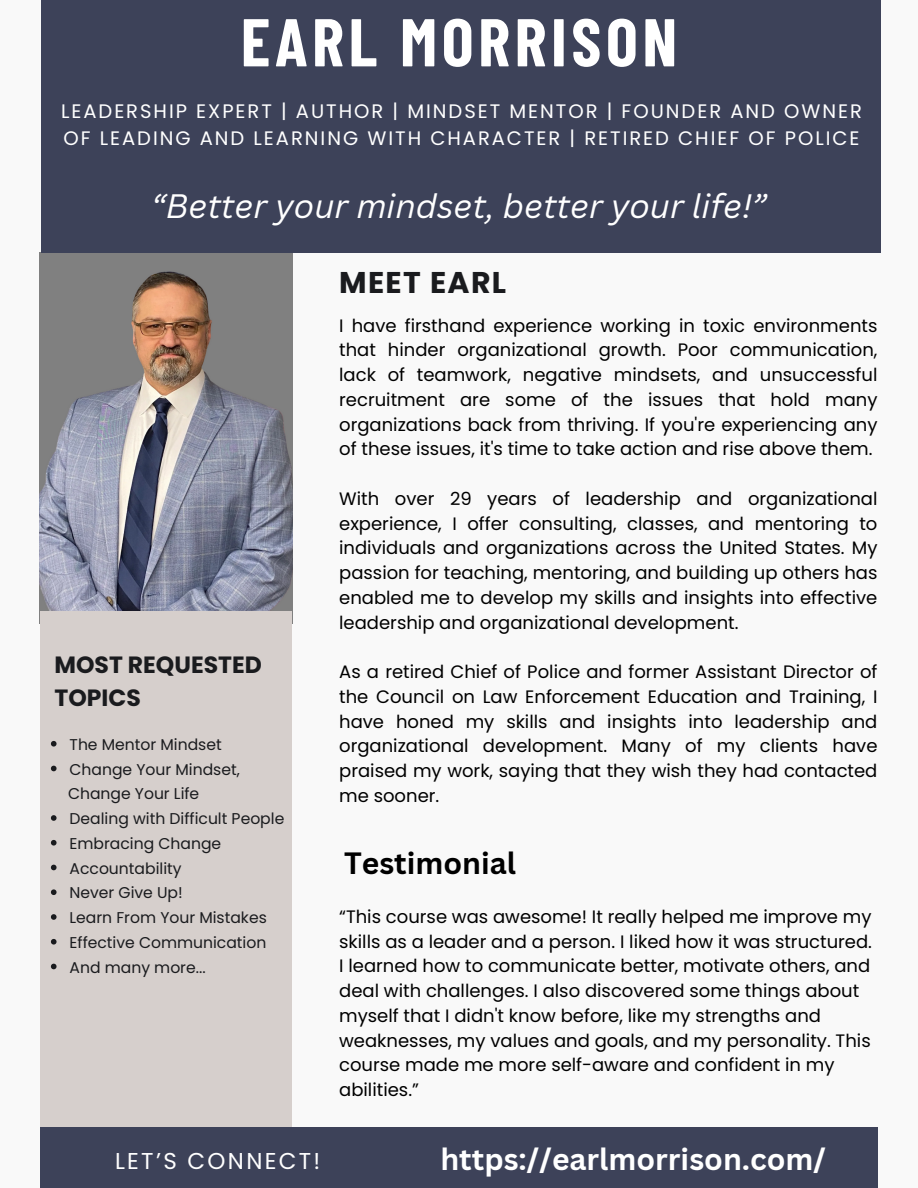
<style>
.page{position:relative;width:918px;height:1188px;background:#f9f9f9}
.page>*{position:absolute;margin:0;border:0;box-sizing:border-box;transform-origin:0 0}
.t1{font:700 67.5px "Barlow Condensed";letter-spacing:.07em;color:#fff}
.t2{font:italic 33px "Canva Sans";color:#fff}
.t3{font:700 30px "Canva Sans";color:#fff}
.t4{font:700 30px "Canva Sans";color:#000}
.t5{font:700 30px "Poppins";letter-spacing:.045em;color:#1a1b1e}
.t6{font:700 23.55px/32.8px "Poppins";color:#1a1b1e}
.t7{font:22.95px "Poppins";letter-spacing:.1em;color:#fff}
.t8{font:19.5px/27px "Poppins";letter-spacing:.1em;color:#fff}
.t9{font:18px/24.8px "Poppins";color:#000;text-align:justify}
.t10{font:15.6px "Poppins";color:#1a1b1e}
</style>
<div class="page">
<img style="left:39px;top:252px;width:253px;height:372px">
<div style="left:40px;top:611px;width:252px;height:516px;background:#d6cfcc"></div>
<div style="left:40px;top:1127px;width:838px;height:61px;background:#3d4259"></div>
<div style="left:41px;top:0;width:839px;height:252px;background:#3d4259"></div>
<svg style="left:51px;top:741px;width:6px;height:6px"></svg>
<svg style="left:51px;top:766px;width:6px;height:5px"></svg>
<svg style="left:51px;top:815px;width:6px;height:6px"></svg>
<svg style="left:51px;top:840px;width:6px;height:6px"></svg>
<svg style="left:51px;top:865px;width:6px;height:5px"></svg>
<svg style="left:51px;top:889px;width:6px;height:6px"></svg>
<svg style="left:51px;top:914px;width:6px;height:6px"></svg>
<svg style="left:51px;top:939px;width:6px;height:6px"></svg>
<svg style="left:51px;top:964px;width:6px;height:5px"></svg>
<p class="t1" style="left:241px;top:-1px;width:438px">EARL MORRISON</p>
<h5 class="t8" style="left:61px;top:98px;width:802px">LEADERSHIP EXPERT | AUTHOR | MINDSET MENTOR | FOUNDER AND OWNER<br>OF LEADING AND LEARNING WITH CHARACTER | RETIRED CHIEF OF POLICE</h5>
<h3 class="t2" style="left:151px;top:182px;width:617px">“Better your mindset, better your life!”</h3>
<p class="t6" style="left:55px;top:648px;width:209px">MOST REQUESTED<br>TOPICS</p>
<p class="t10" style="left:70px;top:734px;width:154px">The Mentor Mindset</p>
<p class="t10" style="left:70px;top:758px;width:172px">Change Your Mindset,</p>
<p class="t10" style="left:68px;top:783px;width:133px">Change Your Life</p>
<p class="t10" style="left:70px;top:808px;width:216px">Dealing with Difficult People</p>
<p class="t10" style="left:70px;top:833px;width:153px">Embracing Change</p>
<p class="t10" style="left:70px;top:857px;width:114px">Accountability</p>
<h2 class="t10" style="left:70px;top:882px;width:115px">Never Give Up!</h2>
<p class="t10" style="left:70px;top:907px;width:199px">Learn From Your Mistakes</p>
<p class="t10" style="left:70px;top:932px;width:198px">Effective Communication</p>
<p class="t10" style="left:70px;top:956px;width:138px">And many more...</p>
<p class="t7" style="left:115px;top:1145px;width:207px">LET’S CONNECT!</p>
<p class="t5" style="left:339px;top:262px;width:169px">MEET EARL</p>
<h1 class="t9" style="left:339px;top:313px;width:540px">I have firsthand experience working in toxic environments that hinder organizational growth. Poor communication, lack of teamwork, negative mindsets, and unsuccessful recruitment are some of the issues that hold many organizations back from thriving. If you're experiencing any of these issues, it's time to take action and rise above them.</h1>
<p class="t9" style="left:339px;top:486px;width:540px">With over 29 years of leadership and organizational experience, I offer consulting, classes, and mentoring to individuals and organizations across the United States. My passion for teaching, mentoring, and building up others has enabled me to develop my skills and insights into effective leadership and organizational development.</p>
<h4 class="t9" style="left:339px;top:659px;width:540px">As a retired Chief of Police and former Assistant Director of the Council on Law Enforcement Education and Training, I have honed my skills and insights into leadership and organizational development. Many of my clients have praised my work, saying that they wish they had contacted me sooner.</h4>
<h6 class="t4" style="left:344px;top:842px;width:174px">Testimonial</h6>
<p class="t9" style="left:339px;top:904px;width:534px;text-align:left">“This course was awesome! It really helped me improve my skills as a leader and a person. I liked how it was structured.<br>I learned how to communicate better, motivate others, and deal with challenges. I also discovered some things about myself that I didn't know before, like my strengths and weaknesses, my values and goals, and my personality. This course made me more self-aware and confident in my abilities.”</p>
<h3 class="t3" style="left:440px;top:1138px;width:387px">https://earlmorrison.com/</h3>
</div>
